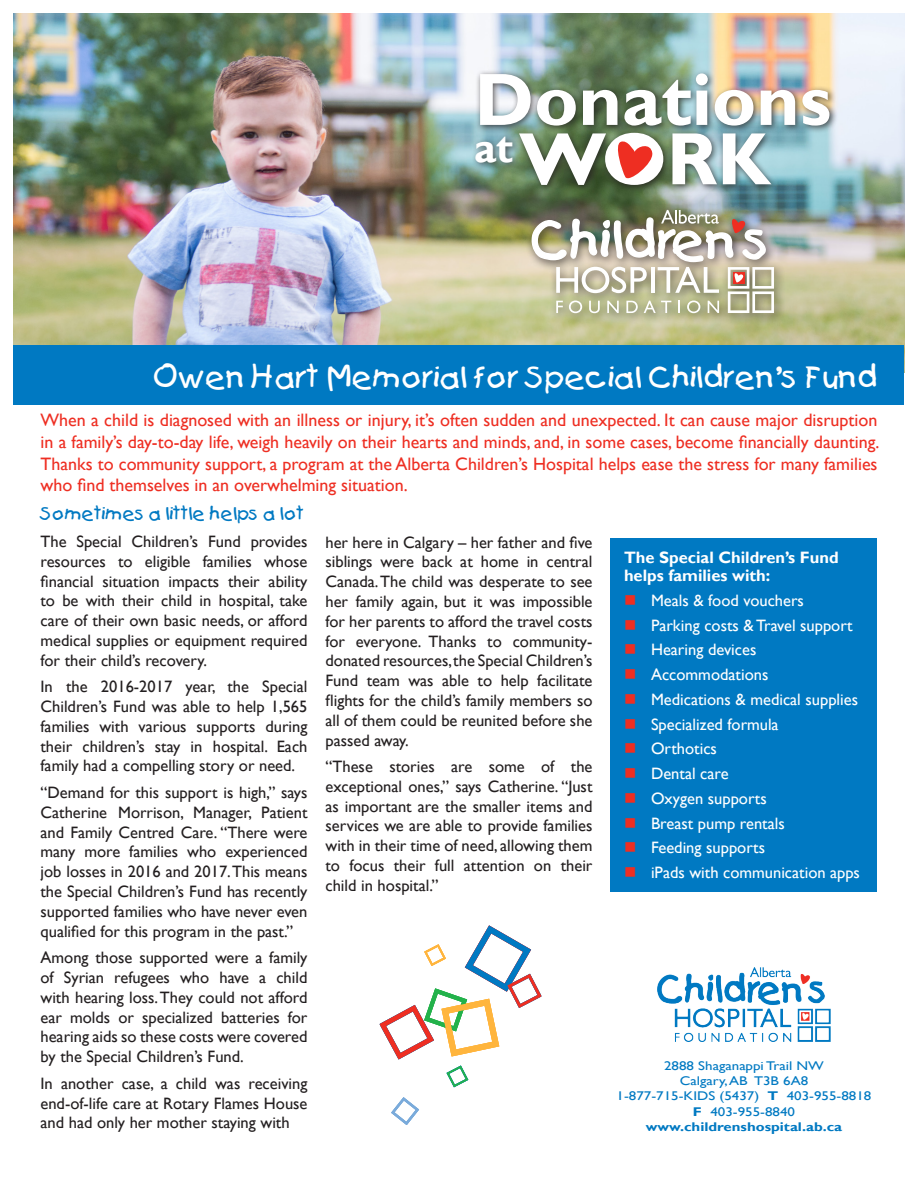
<style>
.page{position:relative;width:918px;height:1188px;background:#fff}
.page>*{position:absolute;margin:0;border:0;box-sizing:border-box;transform-origin:0 0}
._2-Text{font:700 74.55px "Gill Sans";color:#fff}
._2-Text-2{font:700 41.7px "Gill Sans";color:#fff}
.t1{font:30px "Kids Plain";color:#fff}
.t2{font:18px/21.6px "Gill Sans";color:#ee2e22;text-align:justify}
.t3{font:18px "Kids Plain";letter-spacing:.01em;color:#0079c2}
.t4{font:16.5px/19.8px "Gill Sans";color:#231f20;text-align:justify}
.t5{font:16.5px "Gill Sans";color:#fff}
.t6{font:700 16.5px/18px "Gill Sans";color:#fff}
._2-Text-3{font:12.6px/15.1px "Gill Sans";color:#0079c2;text-align:center;scale:1.19 1}
._2-Text-4{font:700 12.6px "Gill Sans";color:#0079c2;scale:1.19 1}
.s1{font-weight:700}
</style>
<div class="page">
<img style="left:14px;top:14px;width:890px;height:332px">
<div style="left:14px;top:346px;width:890px;height:59px;background:#0079c2"></div>
<div style="left:525px;top:204px;width:260px;height:121px;background:#231f20;opacity:.75"></div>
<img style="left:532px;top:210px;width:242px;height:103px">
<div style="left:475px;top:69px;width:363px;height:65px;background:#231f20;opacity:.75"></div>
<div style="left:515px;top:128px;width:264px;height:65px;background:#231f20;opacity:.75"></div>
<div style="left:471px;top:132px;width:50px;height:39px;background:#231f20;opacity:.75"></div>
<svg style="left:616px;top:142px;width:38px;height:33px"></svg>
<svg style="left:618px;top:141px;width:34px;height:37px"></svg>
<svg style="left:391px;top:1097px;width:28px;height:28px"></svg>
<svg style="left:447px;top:1066px;width:21px;height:21px"></svg>
<svg style="left:379px;top:925px;width:163px;height:135px"></svg>
<div style="left:610px;top:538px;width:268px;height:354px;background:#0079c2"></div>
<img style="left:657px;top:968px;width:174px;height:74px">
<p class="_2-Text" style="left:475px;top:55px;width:358px">Donations</p>
<p class="_2-Text-2" style="left:474px;top:122px;width:41px">at</p>
<p class="_2-Text" style="left:519px;top:114px;width:253px">WORK</p>
<p class="t1" style="left:153px;top:358px;width:726px">Owen Hart Memorial for Special Children’s Fund</p>
<p class="t2" style="left:40px;top:410px;width:840px">When a child is diagnosed with an illness or injury, it’s often sudden and unexpected. It can cause major disruption in a family’s day-to-day life, weigh heavily on their hearts and minds, and, in some cases, become financially daunting.<br>Thanks to community support, a program at the Alberta Children’s Hospital helps ease the stress for many families who find themselves in an overwhelming situation.</p>
<p class="t3" style="left:40px;top:503px;width:265px">Sometimes a little helps a lot</p>
<p class="t4" style="left:40px;top:532px;width:269px">The Special Children’s Fund provides resources to eligible families whose financial situation impacts their ability to be with their child in hospital, take care of their own basic needs, or afford medical supplies or equipment required for their child’s recovery.</p>
<p class="t4" style="left:40px;top:677px;width:269px">In the 2016-2017 year, the Special Children’s Fund was able to help 1,565 families with various supports during their children’s stay in hospital. Each family had a compelling story or need.</p>
<p class="t4" style="left:40px;top:783px;width:269px">“Demand for this support is high,” says Catherine Morrison, Manager, Patient and Family Centred Care. “There were many more families who experienced job losses in 2016 and 2017. This means the Special Children’s Fund has recently supported families who have never even qualified for this program in the past.”</p>
<p class="t4" style="left:40px;top:948px;width:269px">Among those supported were a family of Syrian refugees who have a child with hearing loss. They could not afford ear molds or specialized batteries for hearing aids so these costs were covered by the Special Children’s Fund.</p>
<p class="t4" style="left:40px;top:1074px;width:269px">In another case, a child was receiving end-of-life care at Rotary Flames House and had only her mother staying with</p>
<p class="t4" style="left:326px;top:532px;width:269px">her here in Calgary – her father and five siblings were back at home in central Canada. The child was desperate to see her family again, but it was impossible for her parents to afford the travel costs for everyone. Thanks to community&shy;donated resources, the Special Children’s Fund team was able to help facilitate flights for the child’s family members so all of them could be reunited before she passed away.</p>
<p class="t4" style="left:326px;top:757px;width:269px">“These stories are some of the exceptional ones,” says Catherine. “Just as important are the smaller items and services we are able to provide families with in their time of need, allowing them to focus their full attention on their child in hospital.”</p>
<p class="t6" style="left:624px;top:549px;width:216px">The Special Children’s Fund helps families with:</p>
<p class="t5" style="left:651px;top:591px;width:154px">Meals &amp; food vouchers</p>
<p class="t5" style="left:651px;top:615px;width:203px">Parking costs &amp; Travel support</p>
<p class="t5" style="left:651px;top:640px;width:107px">Hearing devices</p>
<p class="t5" style="left:651px;top:665px;width:119px">Accommodations</p>
<p class="t5" style="left:651px;top:690px;width:209px">Medications &amp; medical supplies</p>
<p class="t5" style="left:651px;top:714px;width:129px">Specialized formula</p>
<p class="t5" style="left:651px;top:739px;width:67px">Orthotics</p>
<p class="t5" style="left:651px;top:764px;width:79px">Dental care</p>
<p class="t5" style="left:651px;top:789px;width:117px">Oxygen supports</p>
<p class="t5" style="left:651px;top:813px;width:135px">Breast pump rentals</p>
<p class="t5" style="left:651px;top:838px;width:116px">Feeding supports</p>
<p class="t5" style="left:651px;top:863px;width:211px">iPads with communication apps</p>
<p class="_2-Text-3" style="left:664px;top:1059px;width:136px">2888 Shaganappi Trail NW</p>
<p class="_2-Text-3" style="left:680px;top:1074px;width:109px">Calgary, AB T3B 6A8</p>
<p class="_2-Text-3" style="left:617px;top:1089px;width:216px">1-877-715-KIDS (5437) <span class="s1">T</span> 403-955-8818<br><span class="s1">F</span> 403-955-8840</p>
<p class="_2-Text-4" style="left:646px;top:1119px;width:167px">www.childrenshospital.ab.ca</p>
</div>
